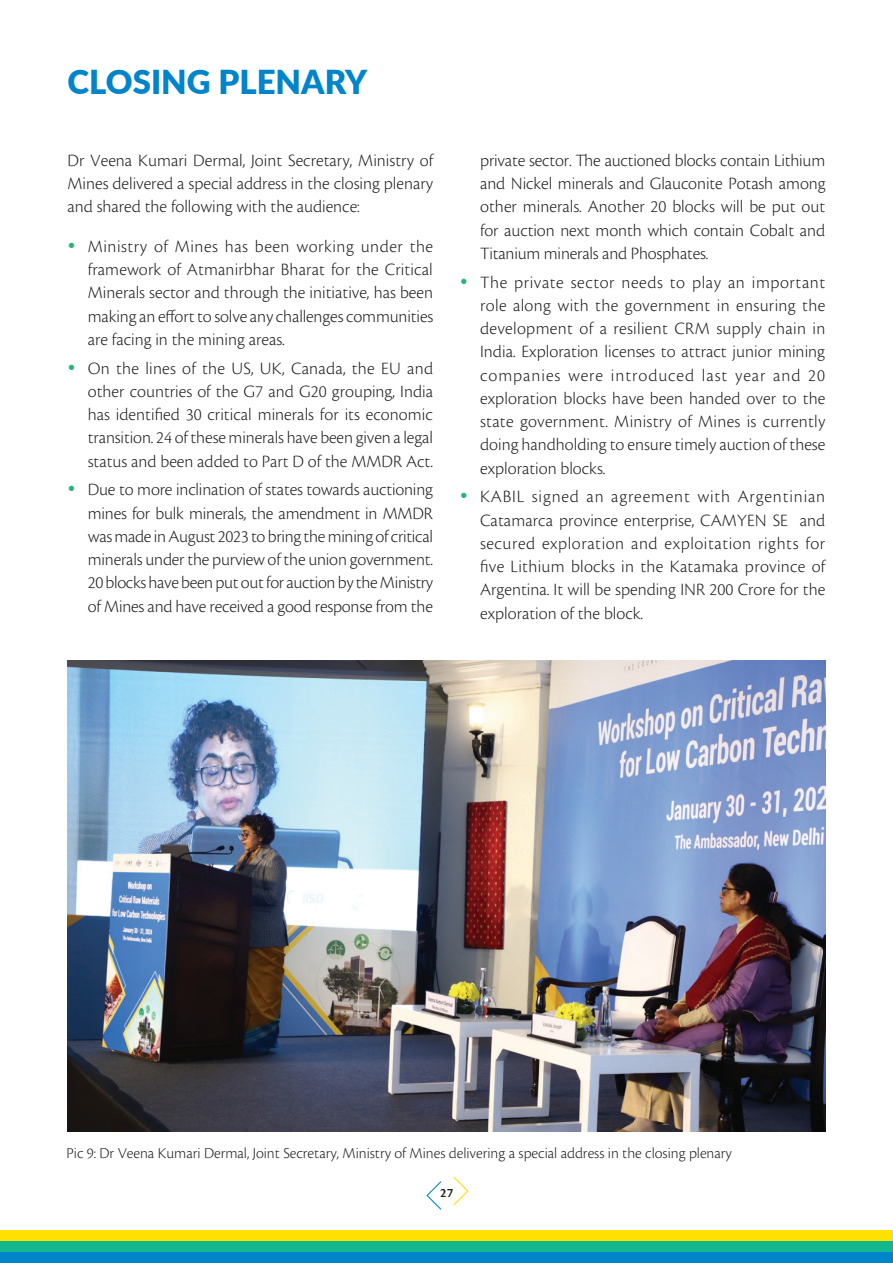
<style>
.page{position:relative;width:893px;height:1263px;background:#fff}
.page>*{position:absolute;margin:0;border:0;box-sizing:border-box;transform-origin:0 0}
.t1{font:900 33px "Lato";color:#0084ca}
.t2{font:300 18px/23.2px "Cronos Pro";color:#231f20;text-align:justify}
.t3{font:300 15.75px "Cronos Pro";color:#231f20}
.t4{font:600 13.5px "Cronos Pro";color:#231f20}
</style>
<div class="page">
<div style="left:0;top:1252px;width:893px;height:11px;background:#0084ca"></div>
<div style="left:0;top:1241px;width:893px;height:11px;background:#13b68f"></div>
<div style="left:0;top:1231px;width:893px;height:10px;background:#ffe101"></div>
<svg style="left:426px;top:1181px;width:16px;height:29px"></svg>
<svg style="left:453px;top:1177px;width:16px;height:29px"></svg>
<img style="left:67px;top:660px;width:759px;height:471px">
<h1 class="t1" style="left:68px;top:58px;width:301px">CLOSING PLENARY</h1>
<p class="t2" style="left:68px;top:149px;width:367px">Dr Veena Kumari Dermal, Joint Secretary, Ministry of Mines delivered a special address in the closing plenary and shared the following with the audience:</p>
<p class="t2" style="left:88px;top:235px;width:347px">Ministry of Mines has been working under the framework of Atmanirbhar Bharat for the Critical Minerals sector and through the initiative, has been making an effort to solve any challenges communities are facing in the mining areas.</p>
<p class="t2" style="left:88px;top:356px;width:347px">On the lines of the US, UK, Canada, the EU and other countries of the G7 and G20 grouping, India has identified 30 critical minerals for its economic transition. 24 of these minerals have been given a legal status and been added to Part D of the MMDR Act.</p>
<p class="t2" style="left:88px;top:478px;width:347px">Due to more inclination of states towards auctioning mines for bulk minerals, the amendment in MMDR was made in August 2023 to bring the mining of critical minerals under the purview of the union government.<br>20 blocks have been put out for auction by the Ministry of Mines and have received a good response from the</p>
<p class="t2" style="left:480px;top:149px;width:347px">private sector. The auctioned blocks contain Lithium and Nickel minerals and Glauconite Potash among other minerals. Another 20 blocks will be put out for auction next month which contain Cobalt and Titanium minerals and Phosphates.</p>
<p class="t2" style="left:480px;top:270px;width:347px">The private sector needs to play an important role along with the government in ensuring the development of a resilient CRM supply chain in India. Exploration licenses to attract junior mining companies were introduced last year and 20 exploration blocks have been handed over to the state government. Ministry of Mines is currently doing handholding to ensure timely auction of these exploration blocks.</p>
<p class="t2" style="left:480px;top:485px;width:347px">KABIL signed an agreement with Argentinian Catamarca province enterprise, CAMYEN SE and secured exploration and exploitation rights for five Lithium blocks in the Katamaka province of Argentina. It will be spending INR 200 Crore for the exploration of the block.</p>
<p class="t3" style="left:67px;top:1144px;width:667px">Pic 9: Dr Veena Kumari Dermal, Joint Secretary, Ministry of Mines delivering a special address in the closing plenary</p>
<p class="t4" style="left:440px;top:1185px;width:15px">27</p>
</div>
